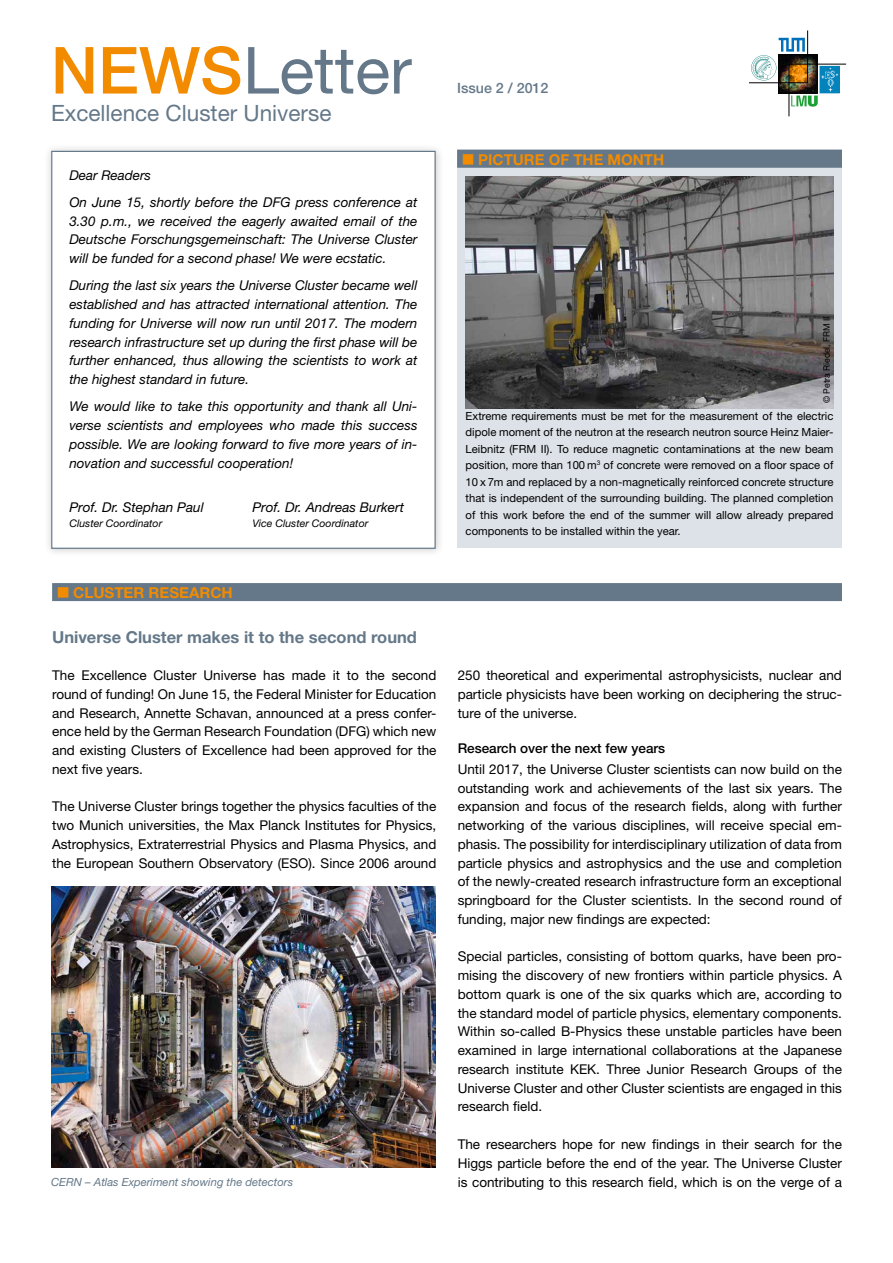
<style>
.page{position:relative;width:893px;height:1263px;background:#fff}
.page>*{position:absolute;margin:0;border:0;box-sizing:border-box;transform-origin:0 0}
.t1{font:64.95px "Helvetica Neue LT";color:#647889}
.t2{font:22.5px "Helvetica Neue LT";color:#647889}
.t3{font:700 16.5px "Helvetica Neue LT";color:#647889}
.t4{font:700 15px "Helvetica Neue LT";color:#f28b00}
.t5{font:500 14.25px "Helvetica Neue LT";color:#647889}
.t6{font:13.5px/18.8px "Helvetica Neue LT";color:#000;text-align:justify}
.t7{font:italic 13.5px/18.8px "Helvetica Neue LT";color:#000;text-align:justify}
.t8{font:500 13.5px "Helvetica Neue LT";color:#000}
.t9{font:11.25px/16.5px "Helvetica Neue LT";color:#000;text-align:justify}
.t10{font:italic 11.25px "Helvetica Neue LT";color:#647889}
.t11{font:italic 10.5px "Helvetica Neue LT";color:#000}
.t12{font:9px "Helvetica Neue LT";letter-spacing:-.005em;color:#000}
.s1{font-weight:500;color:#f28b00}
</style>
<div class="page">
<div style="left:457px;top:150px;width:385px;height:398px;background:#dde2e8"></div>
<div style="left:457px;top:150px;width:385px;height:18px;background:#647889"></div>
<div style="left:44px;top:143px;width:400px;height:415px;background:#000;opacity:.2"></div>
<div style="left:52px;top:151px;width:383px;height:397px;background:#fff"></div>
<div style="left:51px;top:151px;width:385px;height:398px;border:1px solid #647889"></div>
<hr style="left:807px;top:30px;width:1px;height:35px;background:#000">
<hr style="left:789px;top:82px;width:1px;height:34px;background:#000">
<hr style="left:749px;top:83px;width:40px;height:1px;background:#000">
<hr style="left:807px;top:64px;width:39px;height:1px;background:#000">
<div style="left:820px;top:66px;width:19px;height:27px;border:1px solid #0383bc"></div>
<img style="left:751px;top:38px;width:87px;height:69px">
<svg style="left:789px;top:64px;width:19px;height:19px"></svg>
<div style="left:52px;top:583px;width:790px;height:18px;background:#647889"></div>
<img style="left:466px;top:176px;width:367px;height:232px">
<img style="left:51px;top:886px;width:385px;height:282px">
<h1 class="t1" style="left:51px;top:32px;width:362px"><span class="s1">News</span>letter</h1>
<h2 class="t2" style="left:51px;top:100px;width:282px">Excellence Cluster Universe</h2>
<p class="t7" style="left:69px;top:161px;width:350px;line-height:27.3px">Dear Readers<br>On June 15, shortly before the DFG press conference at</p>
<p class="t7" style="left:69px;top:211px;width:350px">3.30 p.m., we received the eagerly awaited email of the Deutsche Forschungsgemeinschaft: The Universe Cluster will be funded for a second phase! We were ecstatic.</p>
<p class="t7" style="left:69px;top:276px;width:350px">During the last six years the Universe Cluster became well established and has attracted international attention. The funding for Universe will now run until 2017. The modern research infrastructure set up during the first phase will be further enhanced, thus allowing the scientists to work at the highest standard in future.</p>
<p class="t7" style="left:69px;top:397px;width:350px">We would like to take this opportunity and thank all Uni&shy;verse scientists and employees who made this success possible. We are looking forward to five more years of in&shy;novation and successful cooperation!</p>
<p class="t7" style="left:69px;top:498px;width:136px">Prof. Dr. Stephan Paul</p>
<p class="t7" style="left:252px;top:498px;width:153px">Prof. Dr. Andreas Burkert</p>
<p class="t11" style="left:69px;top:517px;width:94px">Cluster Coordinator</p>
<p class="t11" style="left:252px;top:517px;width:117px">Vice Cluster Coordinator</p>
<p class="t4" style="left:73px;top:583px;width:161px">Cluster research</p>
<p class="t3" style="left:52px;top:626px;width:366px">Universe Cluster makes it to the second round</p>
<p class="t6" style="left:52px;top:666px;width:386px">The Excellence Cluster Universe has made it to the second round of funding! On June 15, the Federal Minister for Education and Research, Annette Schavan, announced at a press confer&shy;ence held by the German Research Foundation (DFG) which new and existing Clusters of Excellence had been approved for the next five years.</p>
<p class="t6" style="left:52px;top:797px;width:386px">The Universe Cluster brings together the physics faculties of the two Munich universities, the Max Planck Institutes for Physics, Astrophysics, Extraterrestrial Physics and Plasma Physics, and the European Southern Observatory (ESO). Since 2006 around</p>
<p class="t10" style="left:51px;top:1176px;width:243px">CERN – Atlas Experiment showing the detectors</p>
<p class="t5" style="left:457px;top:79px;width:93px">Issue 2 / 2012</p>
<p class="t4" style="left:478px;top:150px;width:188px">picture of the Month</p>
<p class="t12" style="left:821px;top:403px;width:88px;rotate:-90deg">© Petra Riedel, FRM II</p>
<p class="t9" style="left:466px;top:407px;width:369px">Extreme requirements must be met for the measurement of the electric dipole moment of the neutron at the research neutron source Heinz Maier-Leibnitz (FRM II). To reduce magnetic contaminations at the new beam position, more than 100 m<sup>3</sup> of concrete were removed on a floor space of 10 x 7m and replaced by a non-magnetically reinforced concrete structure that is independent of the surrounding building. The planned completion of this work before the end of the summer will allow already prepared components to be installed within the year.</p>
<p class="t6" style="left:458px;top:666px;width:386px">250 theoretical and experimental astrophysicists, nuclear and particle physicists have been working on deciphering the struc&shy;ture of the universe.</p>
<p class="t8" style="left:458px;top:740px;width:209px">Research over the next few years</p>
<p class="t6" style="left:458px;top:759px;width:386px">Until 2017, the Universe Cluster scientists can now build on the outstanding work and achievements of the last six years. The expansion and focus of the research fields, along with further networking of the various disciplines, will receive special em&shy;phasis. The possibility for interdisciplinary utilization of data from particle physics and astrophysics and the use and completion of the newly-created research infrastructure form an exceptional springboard for the Cluster scientists. In the second round of funding, major new findings are expected:</p>
<p class="t6" style="left:458px;top:947px;width:386px">Special particles, consisting of bottom quarks, have been pro&shy;mising the discovery of new frontiers within particle physics. A bottom quark is one of the six quarks which are, according to the standard model of particle physics, elementary components.<br>Within so-called B-Physics these unstable particles have been examined in large international collaborations at the Japanese research institute KEK. Three Junior Research Groups of the Universe Cluster and other Cluster scientists are engaged in this research field.</p>
<p class="t6" style="left:458px;top:1134px;width:386px">The researchers hope for new findings in their search for the Higgs particle before the end of the year. The Universe Cluster is contributing to this research field, which is on the verge of a</p>
</div>
